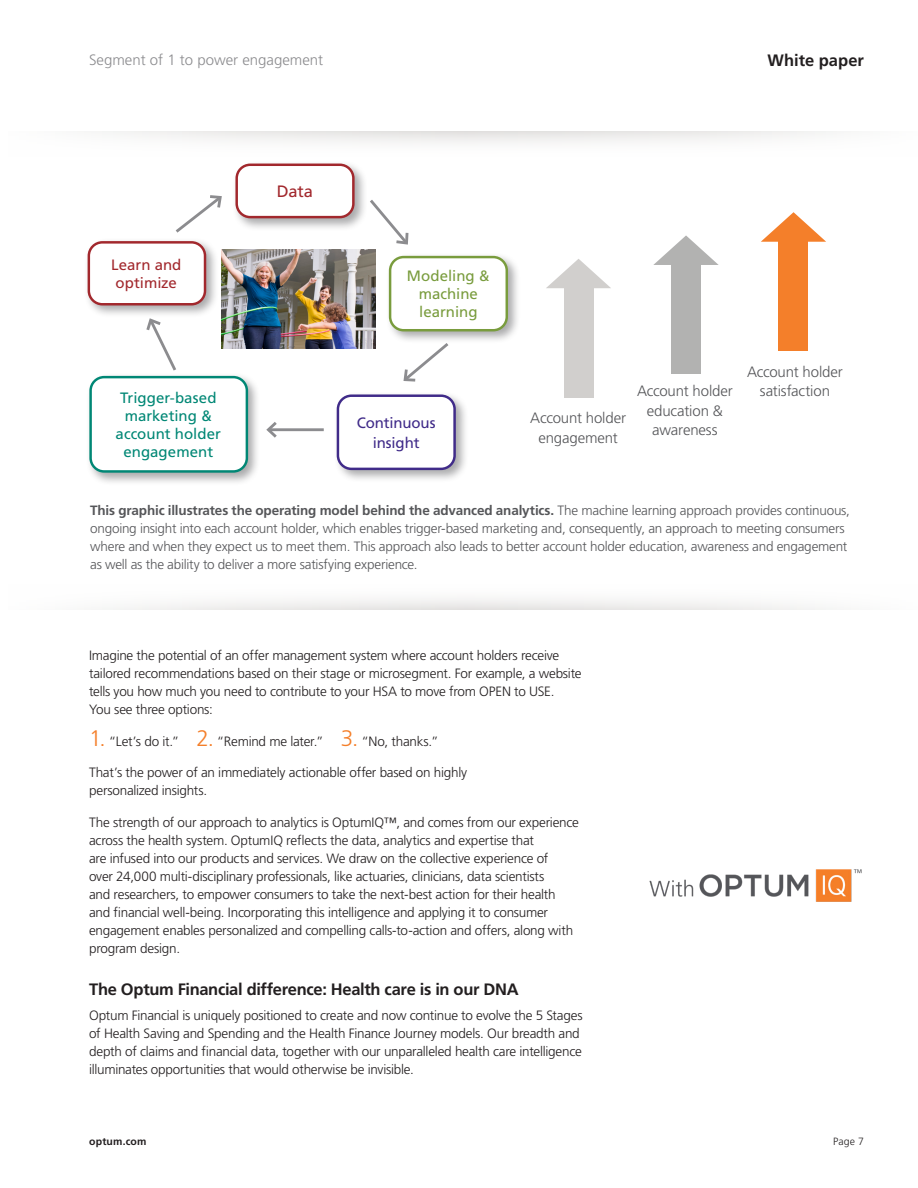
<style>
.page{position:relative;width:918px;height:1188px;background:#fff}
.page>*{position:absolute;margin:0;border:0;box-sizing:border-box;transform-origin:0 0}
.Body_Text_Header{font:700 16.5px "Frutiger LT Pro";letter-spacing:-.02em;color:#231f20}
.Body_Text_Header-2{font:700 16.5px "Frutiger LT Pro";color:#231f20}
.t1{font:16.5px "Frutiger LT Pro";color:#a2282d}
.t2{font:300 15px/19.5px "Frutiger LT Pro";letter-spacing:-.01em;color:#555659;text-align:center}
.t3{font:15px/18px "Frutiger LT Pro";letter-spacing:.005em;color:#008775;text-align:center}
.Title__Inside_Pages{font:300 15px "Frutiger LT Pro";color:#8c8c8f}
.t4{font:15px/18px "Frutiger LT Pro";color:#799c3d;text-align:center}
.t5{font:15px/19.5px "Frutiger LT Pro";letter-spacing:-.01em;color:#402b89;text-align:center}
.t6{font:15px/18px "Frutiger LT Pro";color:#a2282d}
.Body_copy{font:300 13.5px/18px "Frutiger LT Pro";letter-spacing:-.015em;color:#231f20}
.Body_copy-2{font:300 13.5px/18px "Frutiger LT Pro";letter-spacing:-.015em;color:#555659}
.t7{font:700 10.5px "Frutiger LT Pro";letter-spacing:.02em;color:#231f20}
.t8{font:300 10.5px "Frutiger LT Pro";color:#231f20}
.s1{font-weight:700}
.s2{font-size:22.5px;color:#f47f2a}
</style>
<div class="page">
<svg style="left:102px;top:131px;width:735px;height:12px"></svg>
<div style="left:0;top:580px;width:918px;height:30px;background:linear-gradient(to bottom,#fff,#f1f1f0)"></div>
<img style="left:222px;top:249px;width:153px;height:100px">
<div style="left:564px;top:287px;width:29px;height:111px;background:#d1cfcd"></div>
<svg style="left:546px;top:259px;width:65px;height:29px"></svg>
<div style="left:671px;top:263px;width:30px;height:111px;background:#b2b2b1"></div>
<svg style="left:653px;top:235px;width:66px;height:30px"></svg>
<div style="left:779px;top:240px;width:29px;height:111px;background:#f47f2a"></div>
<svg style="left:761px;top:212px;width:65px;height:30px"></svg>
<img style="left:649px;top:869px;width:213px;height:33px">
<div style="left:232px;top:160px;width:135px;height:71px;background:#555659;opacity:.5"></div>
<div style="left:237px;top:165px;width:116px;height:52px;background:#fff;border-radius:14px"></div>
<div style="left:235px;top:164px;width:120px;height:54px;border:2px solid #a2282d;border-radius:14px"></div>
<div style="left:386px;top:252px;width:135px;height:92px;background:#555659;opacity:.5"></div>
<div style="left:390px;top:257px;width:117px;height:73px;background:#fff;border-radius:14px"></div>
<div style="left:389px;top:256px;width:119px;height:75px;border:2px solid #799c3d;border-radius:14px"></div>
<div style="left:334px;top:391px;width:135px;height:92px;background:#555659;opacity:.5"></div>
<div style="left:338px;top:396px;width:117px;height:73px;background:#fff;border-radius:14px"></div>
<div style="left:337px;top:394px;width:119px;height:76px;border:2px solid #402b89;border-radius:14px"></div>
<div style="left:86px;top:372px;width:175px;height:114px;background:#555659;opacity:.5"></div>
<div style="left:91px;top:377px;width:156px;height:94px;background:#fff;border-radius:14px"></div>
<div style="left:89px;top:376px;width:159px;height:97px;border:2px solid #008775;border-radius:14px"></div>
<div style="left:84px;top:238px;width:135px;height:81px;background:#555659;opacity:.5"></div>
<div style="left:89px;top:242px;width:116px;height:62px;background:#fff;border-radius:13px"></div>
<div style="left:88px;top:241px;width:118px;height:64px;border:2px solid #a2282d;border-radius:13px"></div>
<svg style="left:370px;top:200px;width:39px;height:45px"></svg>
<svg style="left:401px;top:340px;width:51px;height:42px"></svg>
<hr style="left:268px;top:428px;width:56px;height:3px;background:#8c8c8f">
<svg style="left:266px;top:422px;width:14px;height:16px"></svg>
<svg style="left:144px;top:316px;width:35px;height:58px"></svg>
<svg style="left:175px;top:195px;width:47px;height:38px"></svg>
<p class="Title__Inside_Pages" style="left:89px;top:51px;width:236px">Segment of 1 to power engagement</p>
<p class="Body_Text_Header-2" style="left:768px;top:51px;width:98px">White paper</p>
<p class="t6" style="left:111px;top:256px;width:72px">Learn and optimize</p>
<p class="t3" style="left:116px;top:389px;width:107px">Trigger-based marketing &amp; account holder engagement</p>
<p class="t1" style="left:277px;top:182px;width:38px">Data</p>
<p class="t4" style="left:407px;top:267px;width:84px">Modeling &amp; machine learning</p>
<p class="t5" style="left:357px;top:413px;width:80px">Continuous insight</p>
<p class="t2" style="left:530px;top:408px;width:97px">Account holder engagement</p>
<p class="t2" style="left:637px;top:381px;width:97px">Account holder education &amp; awareness</p>
<p class="t2" style="left:747px;top:362px;width:97px">Account holder satisfaction</p>
<p class="Body_copy-2" style="left:90px;top:501px;width:761px"><span class="s1">This graphic illustrates the operating model behind the advanced analytics.</span> The machine learning approach provides continuous, ongoing insight into each account holder, which enables trigger-based marketing and, consequently, an approach to meeting consumers where and when they expect us to meet them. This approach also leads to better account holder education, awareness and engagement as well as the ability to deliver a more satisfying experience.</p>
<p class="Body_copy" style="left:89px;top:647px;width:494px">Imagine the potential of an offer management system where account holders receive tailored recommendations based on their stage or microsegment. For example, a website tells you how much you need to contribute to your HSA to move from OPEN to USE.<br>You see three options:</p>
<p class="Body_copy" style="left:89px;top:732px;width:351px"><span class="s2">1.</span> “Let’s do it.” <span class="s2">2.</span> “Remind me later.” <span class="s2">3.</span> “No, thanks.”</p>
<p class="Body_copy" style="left:89px;top:764px;width:380px">That’s the power of an immediately actionable offer based on highly personalized insights.</p>
<p class="Body_copy" style="left:89px;top:813px;width:491px">The strength of our approach to analytics is OptumIQ™, and comes from our experience across the health system. OptumIQ reflects the data, analytics and expertise that<br>are infused into our products and services. We draw on the collective experience of<br>over 24,000 multi-disciplinary professionals, like actuaries, clinicians, data scientists<br>and researchers, to empower consumers to take the next-best action for their health and financial well-being. Incorporating this intelligence and applying it to consumer engagement enables personalized and compelling calls-to-action and offers, along with program design.</p>
<p class="Body_Text_Header" style="left:89px;top:980px;width:431px">The Optum Financial difference: Health care is in our DNA</p>
<p class="Body_copy" style="left:89px;top:1006px;width:495px">Optum Financial is uniquely positioned to create and now continue to evolve the 5 Stages of Health Saving and Spending and the Health Finance Journey models. Our breadth and depth of claims and financial data, together with our unparalleled health care intelligence illuminates opportunities that would otherwise be invisible.</p>
<p class="t7" style="left:89px;top:1135px;width:59px">optum.com</p>
<p class="t8" style="left:833px;top:1135px;width:32px">Page 7</p>
</div>
